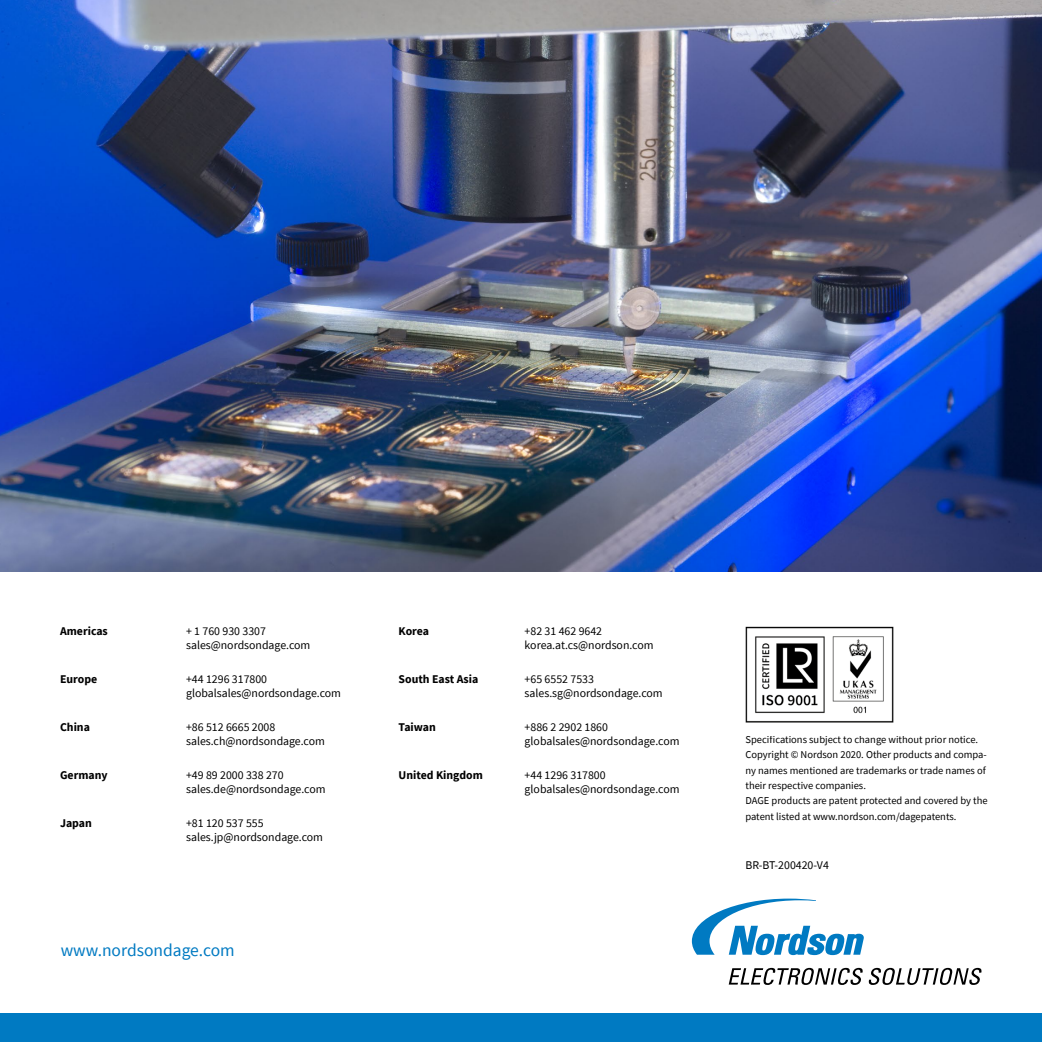
<style>
.page{position:relative;width:1042px;height:1042px;background:#fff}
.page>*{position:absolute;margin:0;border:0;box-sizing:border-box;transform-origin:0 0}
.t1{font:17.5px "Source Sans Pro";color:#007ac2}
.t2{font:11.9px/14px "Source Sans Pro";color:#000}
.t3{font:700 11.9px "Source Sans Pro";color:#000}
.t4{font:10.5px/15.2px "Source Sans Pro";color:#000}
</style>
<div class="page">
<div style="left:0;top:1013px;width:1042px;height:29px;background:#007ac2"></div>
<img style="left:745px;top:626px;width:149px;height:97px">
<img style="left:0;top:0;width:1042px;height:571px">
<svg style="left:692px;top:898px;width:172px;height:57px"></svg>
<svg style="left:729px;top:968px;width:253px;height:17px"></svg>
<p class="t3" style="left:60px;top:623px;width:49px">Americas</p>
<p class="t2" style="left:186px;top:624px;width:126px">+ 1 760 930 3307 sales@nordsondage.com</p>
<p class="t3" style="left:60px;top:671px;width:39px">Europe</p>
<p class="t2" style="left:186px;top:672px;width:156px">+44 1296 317800 globalsales@nordsondage.com</p>
<p class="t3" style="left:60px;top:719px;width:31px">China</p>
<p class="t2" style="left:186px;top:720px;width:140px">+86 512 6665 2008 sales.ch@nordsondage.com</p>
<p class="t3" style="left:60px;top:767px;width:49px">Germany</p>
<p class="t2" style="left:186px;top:768px;width:141px">+49 89 2000 338 270 sales.de@nordsondage.com</p>
<p class="t3" style="left:60px;top:815px;width:33px">Japan</p>
<p class="t2" style="left:186px;top:816px;width:138px">+81 120 537 555 sales.jp@nordsondage.com</p>
<h1 class="t1" style="left:61px;top:939px;width:175px">www.nordsondage.com</h1>
<p class="t3" style="left:399px;top:623px;width:32px">Korea</p>
<p class="t2" style="left:525px;top:624px;width:130px">+82 31 462 9642 korea.at.cs@nordson.com</p>
<p class="t3" style="left:399px;top:671px;width:81px">South East Asia</p>
<p class="t2" style="left:525px;top:672px;width:140px">+65 6552 7533 sales.sg@nordsondage.com</p>
<p class="t3" style="left:399px;top:719px;width:39px">Taiwan</p>
<p class="t2" style="left:525px;top:720px;width:156px">+886 2 2902 1860 globalsales@nordsondage.com</p>
<p class="t3" style="left:399px;top:767px;width:86px">United Kingdom</p>
<p class="t2" style="left:525px;top:768px;width:156px">+44 1296 317800 globalsales@nordsondage.com</p>
<p class="t4" style="left:745px;top:732px;width:244px">Specifications subject to change without prior notice.<br>Copyright © Nordson 2020. Other products and compa&shy;ny names mentioned are trademarks or trade names of their respective companies.<br>DAGE products are patent protected and covered by the patent listed at www.nordson.com/dagepatents.</p>
<p class="t2" style="left:745px;top:858px;width:85px">BR-BT-200420-V4</p>
</div>
